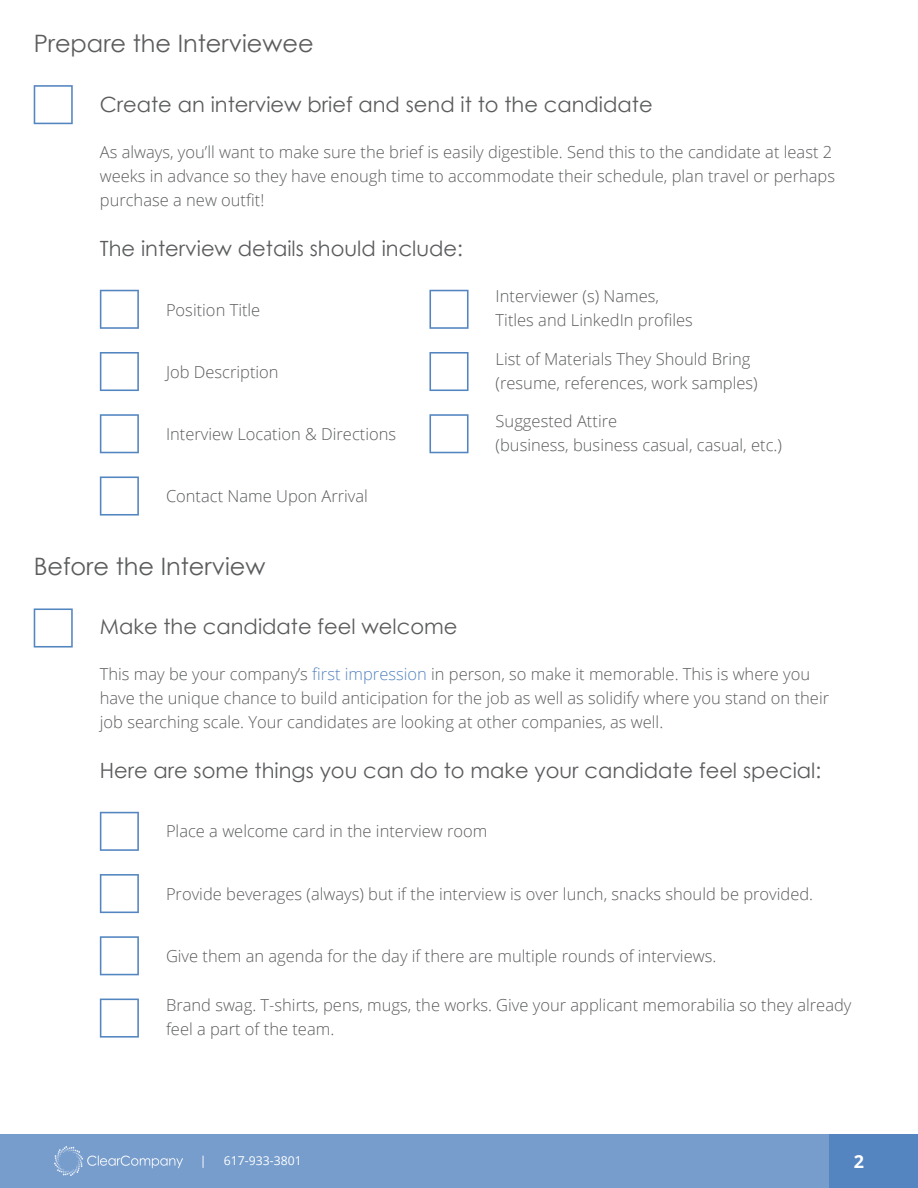
<style>
.page{position:relative;width:918px;height:1188px;background:#fff}
.page>*{position:absolute;margin:0;border:0;box-sizing:border-box;transform-origin:0 0}
.t1{font:24px "Century Gothic";color:#5a5c5e}
.t2{font:21px "Century Gothic";color:#5a5c5e}
.t3{font:700 18px "Open Sans";color:#fff}
.t4{font:300 16.5px/24px "Open Sans";color:#5a5c5e}
.t5{font:12.15px "Open Sans";color:#fff}
.s1{color:#5685c0}
</style>
<div class="page">
<div style="left:0;top:1134px;width:918px;height:54px;background:#779dcd"></div>
<img style="left:54px;top:1147px;width:128px;height:29px">
<div style="left:830px;top:1134px;width:88px;height:54px;background:#5585c1"></div>
<svg style="left:34px;top:85px;width:39px;height:39px"></svg>
<svg style="left:34px;top:608px;width:39px;height:40px"></svg>
<svg style="left:100px;top:812px;width:39px;height:39px"></svg>
<svg style="left:429px;top:290px;width:40px;height:39px"></svg>
<svg style="left:100px;top:290px;width:39px;height:39px"></svg>
<svg style="left:100px;top:352px;width:39px;height:39px"></svg>
<svg style="left:100px;top:874px;width:39px;height:39px"></svg>
<svg style="left:100px;top:936px;width:39px;height:39px"></svg>
<svg style="left:100px;top:999px;width:39px;height:39px"></svg>
<svg style="left:429px;top:352px;width:40px;height:39px"></svg>
<svg style="left:100px;top:476px;width:39px;height:40px"></svg>
<svg style="left:100px;top:414px;width:39px;height:39px"></svg>
<svg style="left:429px;top:414px;width:40px;height:39px"></svg>
<h1 class="t1" style="left:34px;top:28px;width:281px">Prepare the Interviewee</h1>
<p class="t2" style="left:100px;top:91px;width:554px">Create an interview brief and send it to the candidate</p>
<p class="t4" style="left:100px;top:140px;width:737px">As always, you’ll want to make sure the brief is easily digestible. Send this to the candidate at least 2 weeks in advance so they have enough time to accommodate their schedule, plan travel or perhaps purchase a new outfit!</p>
<p class="t2" style="left:100px;top:235px;width:365px">The interview details should include:</p>
<p class="t4" style="left:166px;top:297px;width:96px">Position Title</p>
<p class="t4" style="left:166px;top:359px;width:114px">Job Description</p>
<p class="t4" style="left:166px;top:422px;width:232px">Interview Location &amp; Directions</p>
<p class="t4" style="left:166px;top:484px;width:204px">Contact Name Upon Arrival</p>
<h1 class="t1" style="left:34px;top:552px;width:233px">Before the Interview</h1>
<p class="t4" style="left:496px;top:284px;width:199px">Interviewer (s) Names,<br>Titles and LinkedIn profiles</p>
<p class="t4" style="left:496px;top:346px;width:264px">List of Materials They Should Bring (resume, references, work samples)</p>
<p class="t4" style="left:496px;top:408px;width:288px">Suggested Attire<br>(business, business casual, casual, etc.)</p>
<p class="t2" style="left:100px;top:613px;width:359px">Make the candidate feel welcome</p>
<p class="t4" style="left:100px;top:662px;width:731px">This may be your company’s <span class="s1">first impression</span> in person, so make it memorable. This is where you have the unique chance to build anticipation for the job as well as solidify where you stand on their job searching scale. Your candidates are looking at other companies, as well.</p>
<p class="t2" style="left:100px;top:757px;width:723px">Here are some things you can do to make your candidate feel special:</p>
<p class="t4" style="left:166px;top:819px;width:323px">Place a welcome card in the interview room</p>
<p class="t4" style="left:166px;top:881px;width:649px">Provide beverages (always) but if the interview is over lunch, snacks should be provided.</p>
<p class="t4" style="left:166px;top:944px;width:552px">Give them an agenda for the day if there are multiple rounds of interviews.</p>
<p class="t4" style="left:166px;top:993px;width:687px">Brand swag. T-shirts, pens, mugs, the works. Give your applicant memorabilia so they already feel a part of the team.</p>
<p class="t5" style="left:200px;top:1153px;width:8px">|</p>
<p class="t5" style="left:224px;top:1152px;width:79px">617-933-3801</p>
<p class="t3" style="left:854px;top:1149px;width:12px">2</p>
</div>
